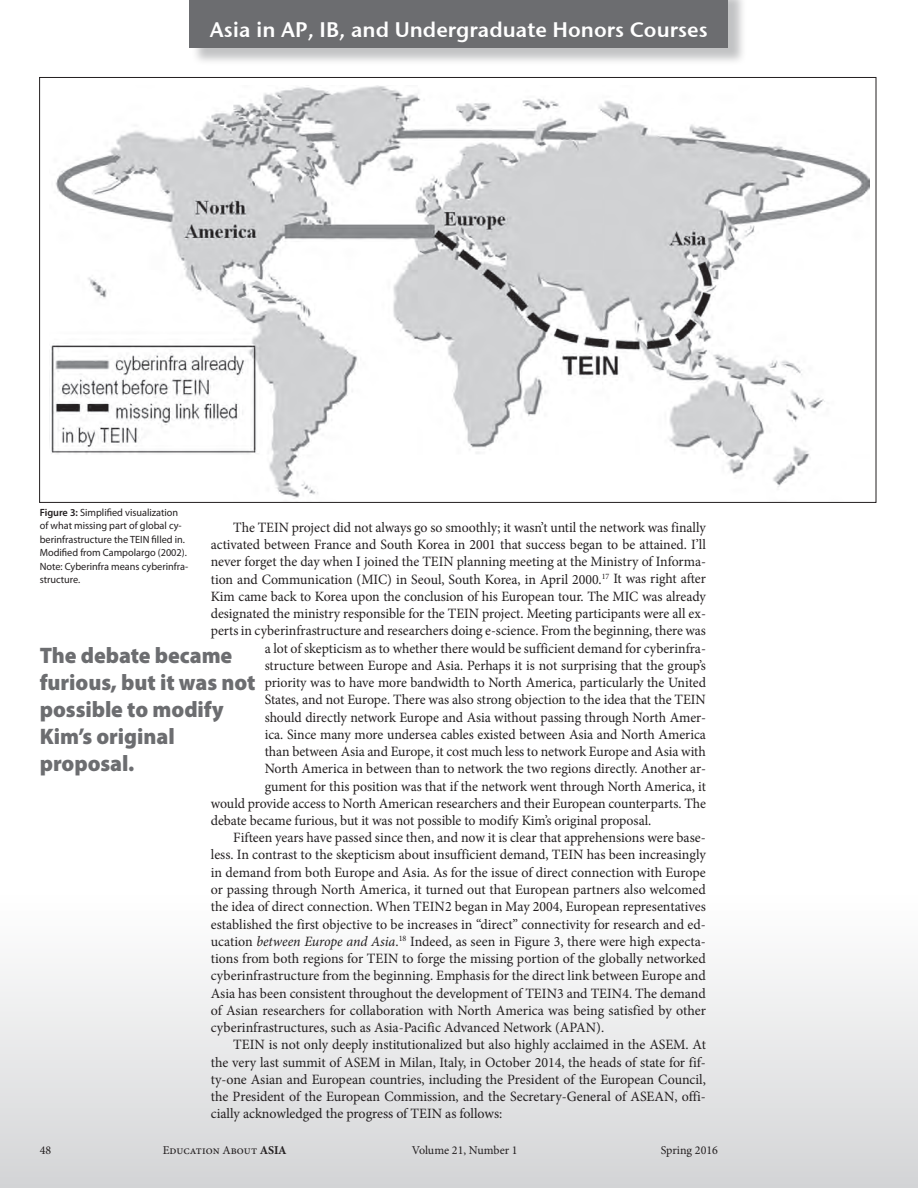
<style>
.page{position:relative;width:918px;height:1188px;background:#fff}
.page>*{position:absolute;margin:0;border:0;box-sizing:border-box;transform-origin:0 0}
.Pull_Quote-Myriad{font:900 22.5px/27px "Myriad Pro";letter-spacing:-.005em;color:#6c6d70}
.t1{font:21px "Stone Sans Sem ITCTT Semi";color:#fff}
.Body{font:14.25px/17.2px "Minion Pro";letter-spacing:-.005em;color:#231f20;text-align:justify}
.t2{font:12px "Minion Pro";color:#231f20}
.Captions{font:10.5px/13.5px "Myriad Pro";color:#231f20}
.s1{font-weight:600}
.s2{font-style:italic}
.s3{font-weight:700}
</style>
<div class="page">
<div style="left:192px;top:0;width:555px;height:66px;background:#808285;opacity:.48"></div>
<div style="left:189px;top:0;width:539px;height:48px;background:#6c6d70"></div>
<div style="left:0;top:789px;width:918px;height:399px;background:linear-gradient(to bottom,#fff,#d7d8d9)"></div>
<img style="left:49px;top:86px;width:820px;height:413px">
<h2 class="t1" style="left:210px;top:12px;width:499px">Asia in AP, IB, and Undergraduate Honors Courses</h2>
<p class="Captions" style="left:40px;top:506px;width:150px"><span class="s1">Figure 3:</span> Simplified visualization of what missing part of global cy&shy;berinfrastructure the TEIN filled in.<br>Modified from Campolargo (2002).<br>Note: Cyberinfra means cyberinfra&shy;structure.</p>
<p class="Body" style="left:233px;top:519px;width:474px">The TEIN project did not always go so smoothly; it wasn’t until the network was finally</p>
<p class="Body" style="left:211px;top:536px;width:497px">activated between France and South Korea in 2001 that success began to be attained. I’ll</p>
<p class="Body" style="left:211px;top:553px;width:497px">never forget the day when I joined the TEIN planning meeting at the Ministry of Informa-</p>
<p class="Body" style="left:211px;top:570px;width:497px">tion and Communication (MIC) in Seoul, South Korea, in April 2000.<sup>17</sup> It was right after</p>
<p class="Body" style="left:211px;top:588px;width:497px">Kim came back to Korea upon the conclusion of his European tour. The MIC was already</p>
<p class="Body" style="left:211px;top:605px;width:497px">designated the ministry responsible for the TEIN project. Meeting participants were all ex-</p>
<p class="Body" style="left:211px;top:622px;width:497px">perts in cyberinfrastructure and researchers doing e-science. From the beginning, there was</p>
<p class="Body" style="left:265px;top:639px;width:443px">a lot of skepticism as to whether there would be sufficient demand for cyberinfra-</p>
<p class="Body" style="left:265px;top:657px;width:443px">structure between Europe and Asia. Perhaps it is not surprising that the group’s</p>
<p class="Body" style="left:265px;top:674px;width:443px">priority was to have more bandwidth to North America, particularly the United</p>
<p class="Body" style="left:265px;top:691px;width:443px">States, and not Europe. There was also strong objection to the idea that the TEIN</p>
<p class="Body" style="left:265px;top:708px;width:443px">should directly network Europe and Asia without passing through North Amer-</p>
<p class="Body" style="left:265px;top:726px;width:443px">ica. Since many more undersea cables existed between Asia and North America</p>
<p class="Body" style="left:265px;top:743px;width:443px">than between Asia and Europe, it cost much less to network Europe and Asia with</p>
<p class="Body" style="left:265px;top:760px;width:443px">North America in between than to network the two regions directly. Another ar-</p>
<p class="Body" style="left:265px;top:777px;width:443px">gument for this position was that if the network went through North America, it</p>
<p class="Body" style="left:211px;top:795px;width:497px">would provide access to North American researchers and their European counterparts. The</p>
<p class="Body" style="left:211px;top:812px;width:442px">debate became furious, but it was not possible to modify Kim’s original proposal.</p>
<p class="Body" style="left:211px;top:829px;width:497px;text-indent:22px">Fifteen years have passed since then, and now it is clear that apprehensions were base&shy;less. In contrast to the skepticism about insufficient demand, TEIN has been increasingly in demand from both Europe and Asia. As for the issue of direct connection with Europe or passing through North America, it turned out that European partners also welcomed the idea of direct connection. When TEIN2 began in May 2004, European representatives established the first objective to be increases in “direct” connectivity for research and ed&shy;ucation <span class="s2">between Europe and Asia</span>.<sup>18</sup> Indeed, as seen in Figure 3, there were high expecta&shy;tions from both regions for TEIN to forge the missing portion of the globally networked cyberinfrastructure from the beginning. Emphasis for the direct link between Europe and Asia has been consistent throughout the development of TEIN3 and TEIN4. The demand of Asian researchers for collaboration with North America was being satisfied by other cyberinfrastructures, such as Asia-Pacific Advanced Network (APAN).</p>
<p class="Body" style="left:211px;top:1036px;width:497px;text-indent:22px">TEIN is not only deeply institutionalized but also highly acclaimed in the ASEM. At the very last summit of ASEM in Milan, Italy, in October 2014, the heads of state for fif&shy;ty-one Asian and European countries, including the President of the European Council, the President of the European Commission, and the Secretary-General of ASEAN, offi&shy;cially acknowledged the progress of TEIN as follows:</p>
<p class="Pull_Quote-Myriad" style="left:40px;top:641px;width:217px">The debate became furious, but it was not possible to modify<br>Kim’s original proposal.</p>
<p class="t2" style="left:40px;top:1142px;width:13px">48</p>
<p class="t2" style="left:163px;top:1142px;width:125px">Education About <span class="s3">ASIA</span></p>
<p class="t2" style="left:412px;top:1142px;width:107px">Volume 21, Number 1</p>
<p class="t2" style="left:661px;top:1142px;width:59px">Spring 2016</p>
</div>
